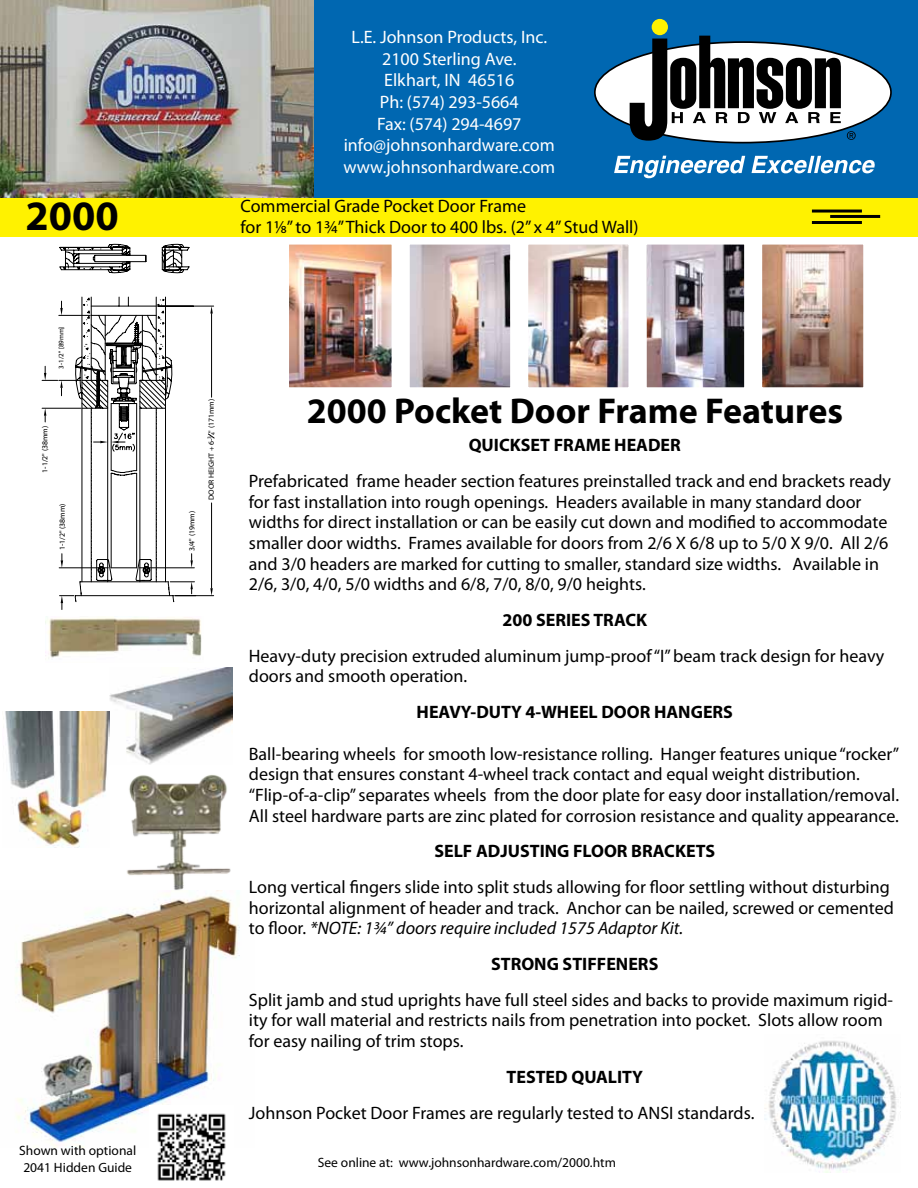
<style>
.page{position:relative;width:918px;height:1188px;background:#fff}
.page>*{position:absolute;margin:0;border:0;box-sizing:border-box;transform-origin:0 0}
.t1{font:700 42px "Myriad Pro";color:#000}
.t2{font:700 36px "Myriad Pro";color:#000}
.t3{font:18px/20.7px "Myriad Pro";color:#000}
.t4{font:18px/21.6px "Myriad Pro";color:#fff;text-align:center}
.t5{font:700 18px "Myriad Pro";color:#000}
.t6{font:13.5px/16.2px "Myriad Pro";color:#000;text-align:center}
.t7{font:7.5px "Myriad Web";letter-spacing:-.005em;color:#000}
.t8{font:6.75px "Myriad Web";color:#000}
.s1{font-style:italic}
</style>
<div class="page">
<img style="left:16px;top:900px;width:224px;height:247px">
<img style="left:290px;top:246px;width:101px;height:140px">
<div style="left:271px;top:227px;width:139px;height:178px;border:18px solid #fff"></div>
<img style="left:411px;top:246px;width:99px;height:140px">
<div style="left:392px;top:227px;width:137px;height:178px;border:18px solid #fff"></div>
<img style="left:529px;top:246px;width:99px;height:140px">
<div style="left:510px;top:227px;width:137px;height:178px;border:18px solid #fff"></div>
<img style="left:648px;top:246px;width:214px;height:140px">
<div style="left:629px;top:227px;width:134px;height:178px;border:18px solid #fff"></div>
<div style="left:744px;top:227px;width:137px;height:178px;border:18px solid #fff"></div>
<div style="left:0;top:197px;width:918px;height:39px;background:#fff200"></div>
<hr style="left:812px;top:210px;width:50px;height:3px;background:#000">
<hr style="left:812px;top:221px;width:50px;height:3px;background:#000">
<hr style="left:830px;top:215px;width:50px;height:3px;background:#000">
<img style="left:45px;top:616px;width:157px;height:42px">
<img style="left:110px;top:668px;width:123px;height:96px">
<img style="left:126px;top:764px;width:105px;height:136px">
<img style="left:5px;top:711px;width:105px;height:137px">
<svg style="left:59px;top:243px;width:131px;height:31px"></svg>
<svg style="left:41px;top:296px;width:174px;height:314px"></svg>
<img style="left:764px;top:1041px;width:137px;height:131px">
<div style="left:312px;top:0;width:606px;height:197px;background:#0067b1"></div>
<div style="left:595px;top:42px;width:296px;height:101px;background:#fff;border-radius:50%"></div>
<div style="left:652px;top:19px;width:16px;height:16px;background:#fff200;border-radius:50%"></div>
<svg style="left:630px;top:36px;width:211px;height:105px"></svg>
<svg style="left:614px;top:156px;width:131px;height:22px"></svg>
<svg style="left:752px;top:156px;width:123px;height:17px"></svg>
<svg style="left:847px;top:131px;width:9px;height:9px"></svg>
<img style="left:0;top:0;width:313px;height:197px">
<img style="left:150px;top:1105px;width:84px;height:76px">
<h1 class="t1" style="left:26px;top:189px;width:95px">2000</h1>
<p class="t8" style="left:58px;top:369px;width:44px;rotate:-90deg">3-1/2" [89mm]</p>
<p class="t7" style="left:41px;top:473px;width:48px;rotate:-90deg">1-1/2" (38mm)</p>
<p class="t7" style="left:58px;top:550px;width:48px;rotate:-90deg">1-1/2" (38mm)</p>
<p class="t6" style="left:19px;top:1143px;width:118px">Shown with optional<br>2041 Hidden Guide</p>
<p class="t4" style="left:343px;top:26px;width:213px">L.E. Johnson Products, Inc.<br>2100 Sterling Ave.<br>Elkhart, IN 46516<br>Ph: (574) 293-5664<br>Fax: (574) 294-4697 info@johnsonhardware.com www.johnsonhardware.com</p>
<p class="t3" style="left:241px;top:196px;width:400px">Commercial Grade Pocket Door Frame<br>for 11/8” to 13/4” Thick Door to 400 lbs. (2” x 4” Stud Wall)</p>
<p class="t7" style="left:188px;top:551px;width:42px;rotate:-90deg">3/4" (19mm)</p>
<p class="t7" style="left:207px;top:500px;width:103px;rotate:-90deg">DOOR HEIGHT + 6-<sup>3</sup> <sub>4</sub>" (171mm)</p>
<h2 class="t2" style="left:307px;top:388px;width:538px">2000 Pocket Door Frame Features</h2>
<p class="t5" style="left:469px;top:433px;width:214px">QUICKSET FRAME HEADER</p>
<p class="t3" style="left:249px;top:470px;width:644px">Prefabricated frame header section features preinstalled track and end brackets ready for fast installation into rough openings. Headers available in many standard door widths for direct installation or can be easily cut down and modified to accommodate smaller door widths. Frames available for doors from 2/6 X 6/8 up to 5/0 X 9/0. All 2/6 and 3/0 headers are marked for cutting to smaller, standard size widths. Available in 2/6, 3/0, 4/0, 5/0 widths and 6/8, 7/0, 8/0, 9/0 heights.</p>
<p class="t5" style="left:502px;top:608px;width:146px">200 SERIES TRACK</p>
<p class="t3" style="left:249px;top:645px;width:637px">Heavy-duty precision extruded aluminum jump-proof “I” beam track design for heavy doors and smooth operation.</p>
<p class="t5" style="left:417px;top:700px;width:318px">HEAVY-DUTY 4-WHEEL DOOR HANGERS</p>
<p class="t3" style="left:249px;top:743px;width:652px">Ball-bearing wheels for smooth low-resistance rolling. Hanger features unique “rocker” design that ensures constant 4-wheel track contact and equal weight distribution. “Flip-of-a-clip” separates wheels from the door plate for easy door installation/removal.<br>All steel hardware parts are zinc plated for corrosion resistance and quality appearance.</p>
<p class="t5" style="left:434px;top:840px;width:282px">SELF ADJUSTING FLOOR BRACKETS</p>
<p class="t3" style="left:249px;top:876px;width:646px">Long vertical fingers slide into split studs allowing for floor settling without disturbing horizontal alignment of header and track. Anchor can be nailed, screwed or cemented to floor. <span class="s1">*NOTE: 13/4” doors require included 1575 Adaptor Kit.</span></p>
<p class="t5" style="left:491px;top:952px;width:169px">STRONG STIFFENERS</p>
<p class="t3" style="left:249px;top:989px;width:646px">Split jamb and stud uprights have full steel sides and backs to provide maximum rigid&shy;ity for wall material and restricts nails from penetration into pocket. Slots allow room for easy nailing of trim stops.</p>
<p class="t5" style="left:507px;top:1065px;width:138px">TESTED QUALITY</p>
<p class="t3" style="left:249px;top:1102px;width:507px">Johnson Pocket Door Frames are regularly tested to ANSI standards.</p>
<p class="t6" style="left:318px;top:1154px;width:300px">See online at: www.johnsonhardware.com/2000.htm</p>
</div>
